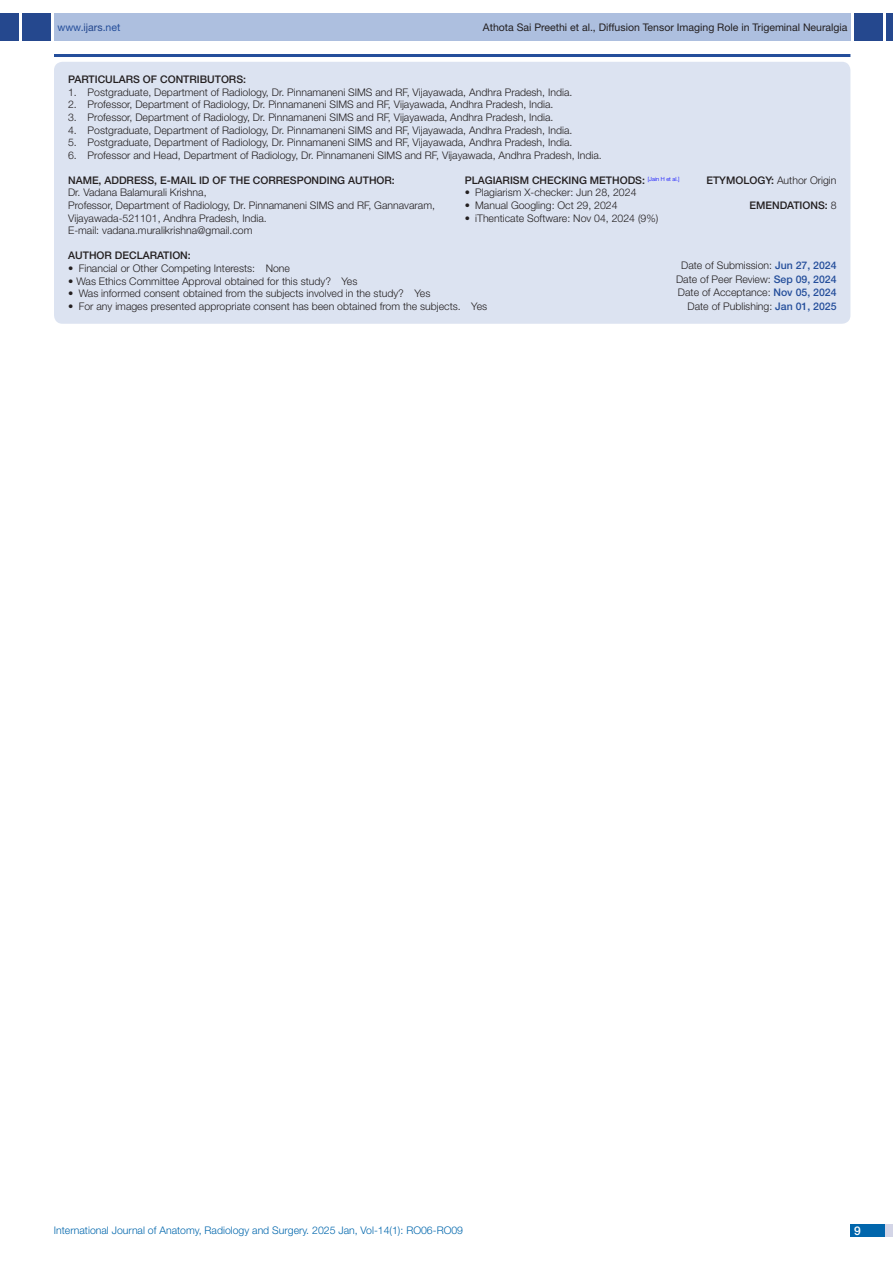
<style>
.page{position:relative;width:893px;height:1263px;background:#fff}
.page>*{position:absolute;margin:0;border:0;box-sizing:border-box;transform-origin:0 0}
.t1{font:500 12px "Helvetica Neue";color:#fff}
.Partic_Contri_Txt{font:300 10.5px/12.6px "Helvetica Neue";color:#231f20}
.Partic_Contri_Head{font:500 10.5px "Helvetica Neue";color:#231f20}
.tb_txt{font:300 10.5px "Helvetica Neue";color:#231f20}
.t2{font:300 10.5px "Helvetica Neue";color:#0166ac}
.t3{font:10.5px "Helvetica Neue";color:#231f20}
.Partic_Contri_Head-2{font:300 10.5px "Helvetica Neue";color:#231f20}
.t4{font:10.5px "Helvetica Neue";color:#244e9b}
.s1{color:#25488e}
.s2{font-weight:500}
.s3{font-weight:300}
.s4{font-weight:500;color:#244e9b}
</style>
<div class="page">
<div style="left:54px;top:13px;width:796px;height:28px;background:#adbfdf"></div>
<div style="left:0;top:13px;width:19px;height:28px;background:#25488e"></div>
<div style="left:22px;top:13px;width:29px;height:28px;background:#25488e"></div>
<div style="left:886px;top:13px;width:7px;height:28px;background:#25488e"></div>
<div style="left:854px;top:13px;width:29px;height:28px;background:#25488e"></div>
<div style="left:850px;top:1224px;width:43px;height:13px;background:#d3d5e7"></div>
<div style="left:850px;top:1224px;width:35px;height:13px;background:#0166ac"></div>
<div style="left:54px;top:62px;width:796px;height:262px;background:#dce3f1;border-radius:9px"></div>
<hr style="left:54px;top:54px;width:796px;height:3px;background:#244e9b">
<p class="t4" style="left:57px;top:21px;width:64px">www.<span class="s1">ijars</span>.net</p>
<p class="t3" style="left:483px;top:21px;width:366px">Athota Sai Preethi et al., Diffusion Tensor Imaging Role in Trigeminal Neuralgia</p>
<p class="Partic_Contri_Head" style="left:68px;top:73px;width:38px">PARTICUL</p>
<p class="Partic_Contri_Head" style="left:119px;top:73px;width:50px">ARS OF CON</p>
<p class="Partic_Contri_Head" style="left:183px;top:73px;width:64px">TRIBUTORS:</p>
<p class="Partic_Contri_Txt" style="left:68px;top:85px;width:506px">1. Postgraduate, Department of Radiology, Dr. Pinnamaneni SIMS and RF, Vijayawada, Andhra Pradesh, India.</p>
<p class="Partic_Contri_Txt" style="left:68px;top:98px;width:487px">2. Professor, Department of Radiology, Dr. Pinnamaneni SIMS and RF, Vijayawada, Andhra Pradesh, India.</p>
<p class="Partic_Contri_Txt" style="left:68px;top:111px;width:487px">3. Professor, Department of Radiology, Dr. Pinnamaneni SIMS and RF, Vijayawada, Andhra Pradesh, India.</p>
<p class="Partic_Contri_Txt" style="left:68px;top:123px;width:506px">4. Postgraduate, Department of Radiology, Dr. Pinnamaneni SIMS and RF, Vijayawada, Andhra Pradesh, India.</p>
<p class="Partic_Contri_Txt" style="left:68px;top:136px;width:506px">5. Postgraduate, Department of Radiology, Dr. Pinnamaneni SIMS and RF, Vijayawada, Andhra Pradesh, India.</p>
<p class="Partic_Contri_Txt" style="left:68px;top:148px;width:535px">6. Professor and Head, Department of Radiology, Dr. Pinnamaneni SIMS and RF, Vijayawada, Andhra Pradesh, India.</p>
<p class="Partic_Contri_Head" style="left:465px;top:174px;width:76px">PLAGIARISM CHEC</p>
<p class="Partic_Contri_Head" style="left:561px;top:174px;width:120px">KING METHODS: <sup>[Jain</sup> <sup>H</sup> <sup>et</sup> <sup>al.]</sup></p>
<p class="tb_txt" style="left:465px;top:186px;width:173px">• Plagiarism X-checker: Jun 28, 2024</p>
<p class="tb_txt" style="left:465px;top:199px;width:154px">• Manual Googling: Oct 29, 2024</p>
<p class="tb_txt" style="left:465px;top:211px;width:195px">• iThenticate Software: Nov 04, 2024 (9%)</p>
<p class="Partic_Contri_Head" style="left:68px;top:174px;width:237px">NAME, ADDRESS, E-MAIL ID OF THE CORRESPON</p>
<p class="Partic_Contri_Head" style="left:319px;top:174px;width:77px">DING AUTHOR:</p>
<p class="Partic_Contri_Txt" style="left:68px;top:186px;width:140px">Dr. Vadana Balamurali Krishna,</p>
<p class="Partic_Contri_Txt" style="left:68px;top:199px;width:368px">Professor, Department of Radiology, Dr. Pinnamaneni SIMS and RF, Gannavaram,<br>Vijayawada-521101, Andhra Pradesh, India.</p>
<p class="Partic_Contri_Txt" style="left:68px;top:224px;width:186px">E-mail: vadana.muralikrishna@gmail.com</p>
<p class="Partic_Contri_Head-2" style="left:706px;top:174px;width:132px"><span class="s2">ETYMOLOGY:</span> Author Origin</p>
<p class="Partic_Contri_Head" style="left:750px;top:199px;width:37px">EMENDATI</p>
<p class="Partic_Contri_Head" style="left:802px;top:199px;width:36px">ONS: <span class="s3">8</span></p>
<p class="Partic_Contri_Head" style="left:68px;top:249px;width:82px">AUTHOR DECLARATI</p>
<p class="Partic_Contri_Head" style="left:172px;top:249px;width:20px">ON:</p>
<p class="Partic_Contri_Txt" style="left:68px;top:262px;width:223px">• Financial or Other Competing Interests: None</p>
<p class="Partic_Contri_Txt" style="left:68px;top:274px;width:291px">• Was Ethics Committee Approval obtained for this study? Yes</p>
<p class="Partic_Contri_Txt" style="left:68px;top:287px;width:364px">• Was informed consent obtained from the subjects involved in the study? Yes</p>
<p class="Partic_Contri_Txt" style="left:68px;top:299px;width:420px">• For any images presented appropriate consent has been obtained from the subjects. Yes</p>
<p class="Partic_Contri_Txt" style="left:681px;top:259px;width:157px">Date of Submission: <span class="s4">JUN 27, 2024</span></p>
<p class="Partic_Contri_Txt" style="left:676px;top:272px;width:162px">Date of Peer Review: <span class="s4">SEP 09, 2024</span></p>
<p class="Partic_Contri_Txt" style="left:678px;top:286px;width:160px">Date of Acceptance: <span class="s4">NOV 05, 2024</span></p>
<p class="Partic_Contri_Txt" style="left:687px;top:299px;width:150px">Date of Publishing: <span class="s4">JAN 01, 2025</span></p>
<p class="t2" style="left:54px;top:1224px;width:411px">International Journal of Anatomy, Radiology and Surgery. 2025 Jan, Vol-14(1): RO06-RO09</p>
<p class="t1" style="left:854px;top:1223px;width:8px">9</p>
</div>
